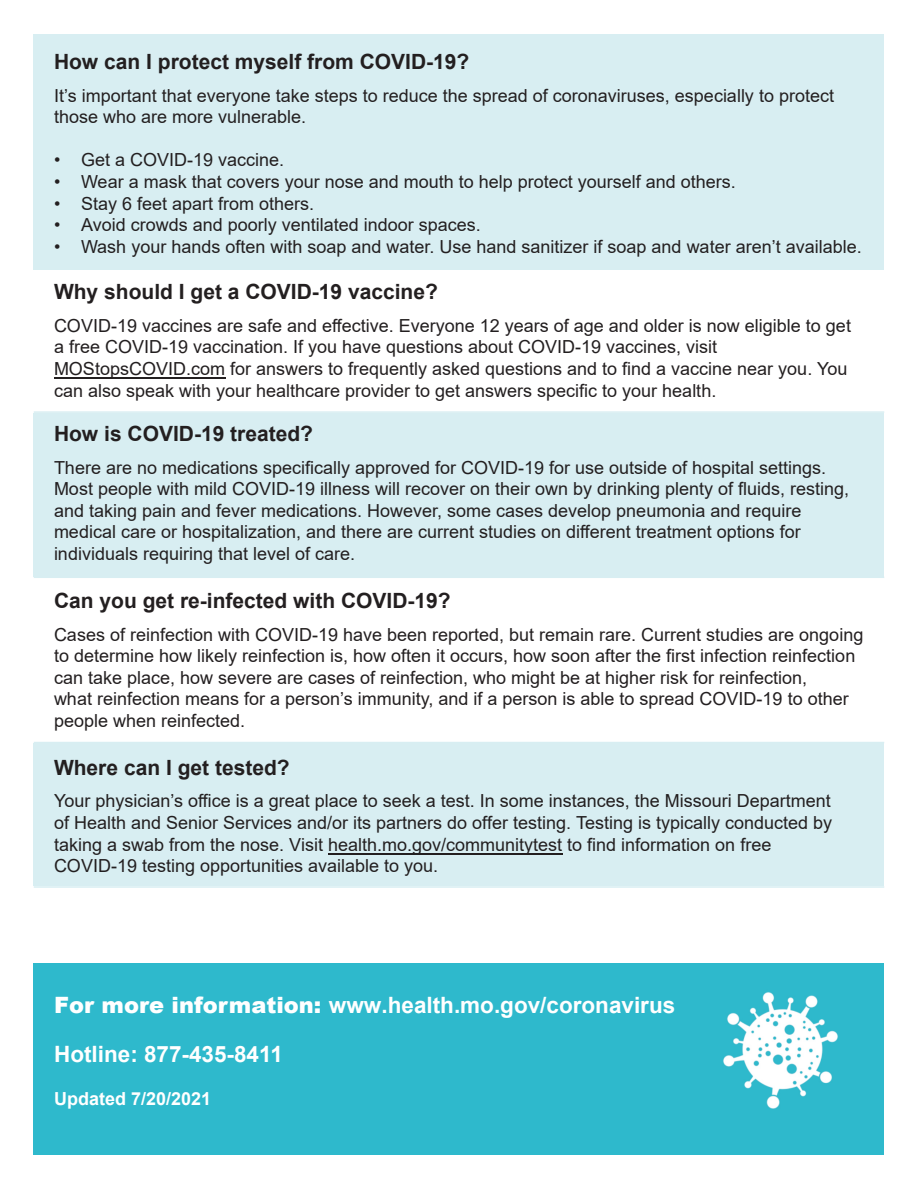
<style>
.page{position:relative;width:918px;height:1188px;background:#fff}
.page>*{position:absolute;margin:0;border:0;box-sizing:border-box;transform-origin:0 0}
.t1{font:700 22.5px/48.6px "Arial";color:#fff}
.t2{font:700 21px "Arial";color:#231f20}
.t3{font:18px/21.6px "Arial";color:#231f20}
.t4{font:700 18px "Arial";color:#fff}
.s1{font-weight:900}
</style>
<div class="page">
<div style="left:34px;top:743px;width:850px;height:143px;background:#d8eef2"></div>
<hr style="left:34px;top:742px;width:850px;height:1px;background:#d8eef2">
<hr style="left:34px;top:886px;width:850px;height:2px;background:#d8eef2">
<div style="left:34px;top:413px;width:850px;height:164px;background:#d8eef2"></div>
<hr style="left:34px;top:411px;width:850px;height:2px;background:#d8eef2">
<hr style="left:34px;top:577px;width:850px;height:1px;background:#d8eef2">
<div style="left:34px;top:34px;width:850px;height:234px;background:#d8eef2"></div>
<hr style="left:34px;top:268px;width:850px;height:2px;background:#d8eef2">
<div style="left:34px;top:964px;width:850px;height:190px;background:#2eb9cc"></div>
<hr style="left:34px;top:963px;width:850px;height:2px;background:#2eb9cc">
<img style="left:723px;top:992px;width:115px;height:117px">
<hr style="left:54px;top:377px;width:171px;height:2px;background:#231f20">
<hr style="left:328px;top:853px;width:234px;height:2px;background:#231f20">
<p class="t2" style="left:54px;top:47px;width:417px">How can I protect myself from COVID-19?</p>
<p class="t3" style="left:54px;top:84px;width:782px">It’s important that everyone take steps to reduce the spread of coronaviruses, especially to protect those who are more vulnerable.</p>
<p class="t3" style="left:54px;top:149px;width:232px">• Get a COVID-19 vaccine.</p>
<p class="t3" style="left:54px;top:171px;width:683px">• Wear a mask that covers your nose and mouth to help protect yourself and others.</p>
<p class="t3" style="left:54px;top:192px;width:262px">• Stay 6 feet apart from others.</p>
<p class="t3" style="left:54px;top:214px;width:428px">• Avoid crowds and poorly ventilated indoor spaces.</p>
<p class="t3" style="left:54px;top:236px;width:809px">• Wash your hands often with soap and water. Use hand sanitizer if soap and water aren’t available.</p>
<p class="t2" style="left:54px;top:277px;width:385px">Why should I get a COVID-19 vaccine?</p>
<p class="t3" style="left:54px;top:314px;width:799px">COVID-19 vaccines are safe and effective. Everyone 12 years of age and older is now eligible to get a free COVID-19 vaccination. If you have questions about COVID-19 vaccines, visit MOStopsCOVID.com for answers to frequently asked questions and to find a vaccine near you. You can also speak with your healthcare provider to get answers specific to your health.</p>
<p class="t2" style="left:54px;top:419px;width:261px">How is COVID-19 treated?</p>
<p class="t3" style="left:54px;top:456px;width:797px">There are no medications specifically approved for COVID-19 for use outside of hospital settings.<br>Most people with mild COVID-19 illness will recover on their own by drinking plenty of fluids, resting, and taking pain and fever medications. However, some cases develop pneumonia and require medical care or hospitalization, and there are current studies on different treatment options for individuals requiring that level of care.</p>
<p class="t2" style="left:54px;top:586px;width:398px">Can you get re-infected with COVID-19?</p>
<p class="t3" style="left:54px;top:623px;width:811px">Cases of reinfection with COVID-19 have been reported, but remain rare. Current studies are ongoing to determine how likely reinfection is, how often it occurs, how soon after the first infection reinfection can take place, how severe are cases of reinfection, who might be at higher risk for reinfection,<br>what reinfection means for a person’s immunity, and if a person is able to spread COVID-19 to other people when reinfected.</p>
<p class="t2" style="left:54px;top:753px;width:237px">Where can I get tested?</p>
<p class="t3" style="left:54px;top:790px;width:780px">Your physician’s office is a great place to seek a test. In some instances, the Missouri Department of Health and Senior Services and/or its partners do offer testing. Testing is typically conducted by taking a swab from the nose. Visit health.mo.gov/communitytest to find information on free COVID-19 testing opportunities available to you.</p>
<p class="t1" style="left:54px;top:981px;width:623px"><span class="s1">For more information:</span> www.health.mo.gov/coronavirus<br>Hotline: 877-435-8411</p>
<p class="t4" style="left:54px;top:1086px;width:159px">Updated 7/20/2021</p>
</div>
